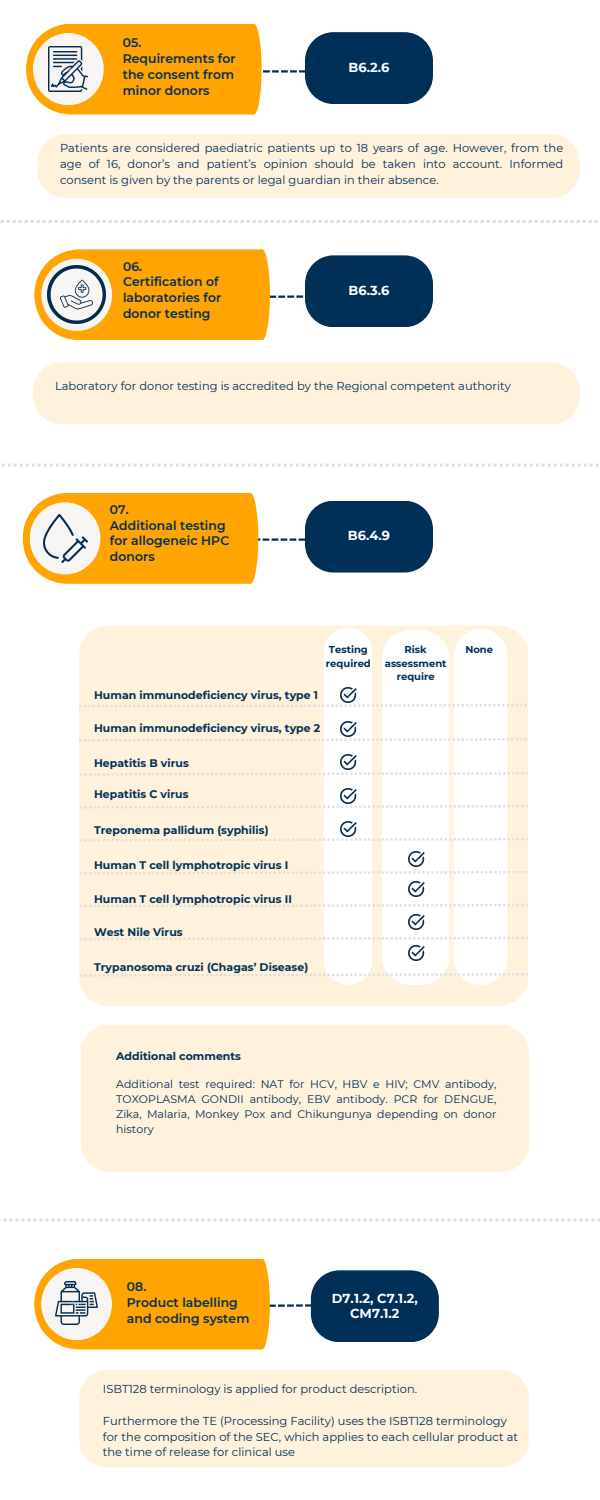
<style>
.page{position:relative;width:600px;height:1500px;background:#fff}
.page>*{position:absolute;margin:0;border:0;box-sizing:border-box;transform-origin:0 0}
.t1{font:700 13px/15px "Montserrat";color:#fff;text-align:center}
.t2{font:600 12.5px/15.8px "Montserrat";color:#003057}
.t3{font:11.5px/15.8px "Montserrat";color:#003057;text-align:justify}
.t4{font:700 11px "Montserrat";color:#003057}
.t5{font:11px/15px "Montserrat";color:#003057;text-align:justify}
.t6{font:700 10px/13.5px "Montserrat";color:#003057}
</style>
<div class="page">
<div style="left:37px;top:134px;width:543px;height:64px;background:#fff2dc"></div>
<div style="left:33px;top:362px;width:547px;height:62px;background:#fff2dc"></div>
<svg style="left:1px;top:220px;width:597px;height:3px"></svg>
<svg style="left:26px;top:24px;width:302px;height:91px"></svg>
<img style="left:49px;top:47px;width:39px;height:45px">
<svg style="left:34px;top:249px;width:385px;height:91px"></svg>
<img style="left:48px;top:266px;width:58px;height:58px">
<div style="left:79px;top:626px;width:449px;height:380px;background:#fff2dc;border-radius:28px"></div>
<svg style="left:79px;top:629px;width:449px;height:356px"></svg>
<img style="left:409px;top:915px;width:15px;height:15px">
<img style="left:409px;top:945px;width:15px;height:15px">
<img style="left:409px;top:852px;width:15px;height:15px">
<img style="left:409px;top:882px;width:15px;height:15px">
<div style="left:81px;top:1025px;width:448px;height:147px;background:#fff2dc"></div>
<svg style="left:23px;top:493px;width:305px;height:91px"></svg>
<img style="left:43px;top:514px;width:44px;height:48px">
<svg style="left:2px;top:464px;width:597px;height:3px"></svg>
<svg style="left:34px;top:1259px;width:300px;height:90px"></svg>
<img style="left:55px;top:1281px;width:43px;height:43px">
<div style="left:305px;top:32px;width:128px;height:72px;background:#003057;border-radius:29px"></div>
<div style="left:305px;top:255px;width:128px;height:72px;background:#003057;border-radius:29px"></div>
<svg style="left:0;top:1219px;width:600px;height:3px"></svg>
<div style="left:305px;top:501px;width:128px;height:72px;background:#003057;border-radius:29px"></div>
<div style="left:311px;top:1270px;width:128px;height:72px;background:#003057;border-radius:29px"></div>
<div style="left:79px;top:1370px;width:450px;height:97px;background:#fff2dc"></div>
<h1 class="t2" style="left:123px;top:35px;width:115px">05.<br>Requirements for the consent from minor donors</h1>
<h4 class="t1" style="left:348px;top:60px;width:42px">B6.2.6</h4>
<p class="t3" style="left:60px;top:140px;width:505px">Patients are considered paediatric patients up to 18 years of age. However, from the age of 16, donor’s and patient’s opinion should be taken into account. Informed consent is given by the parents or legal guardian in their absence.</p>
<p class="t2" style="left:123px;top:258px;width:100px">06.<br>Certification of laboratories for donor testing</p>
<p class="t1" style="left:348px;top:283px;width:43px">B6.3.6</p>
<h2 class="t3" style="left:55px;top:378px;width:458px">Laboratory for donor testing is accredited by the Regional competent authority</h2>
<h3 class="t2" style="left:110px;top:501px;width:121px">07.<br>Additional testing for allogeneic HPC donors</h3>
<h1 class="t1" style="left:348px;top:528px;width:44px">B6.4.9</h1>
<p class="t4" style="left:94px;top:688px;width:226px">Human immunodeficiency virus, type 1</p>
<h1 class="t6" style="left:326px;top:643px;width:46px">Testing required</h1>
<p class="t6" style="left:385px;top:643px;width:63px;text-align:center">Risk assessment require</p>
<h3 class="t6" style="left:465px;top:643px;width:29px">None</h3>
<p class="t4" style="left:94px;top:722px;width:228px">Human immunodeficiency virus, type 2</p>
<p class="t4" style="left:94px;top:756px;width:96px">Hepatitis B virus</p>
<p class="t4" style="left:94px;top:788px;width:96px">Hepatitis C virus</p>
<p class="t4" style="left:94px;top:823px;width:176px">Treponema pallidum (syphilis)</p>
<p class="t4" style="left:94px;top:859px;width:196px">Human T cell lymphotropic virus I</p>
<p class="t4" style="left:94px;top:892px;width:199px">Human T cell lymphotropic virus II</p>
<p class="t4" style="left:94px;top:926px;width:90px">West Nile Virus</p>
<p class="t4" style="left:94px;top:960px;width:216px">Trypanosoma cruzi (Chagas’ Disease)</p>
<h3 class="t4" style="left:116px;top:1049px;width:126px">Additional comments</h3>
<h3 class="t5" style="left:116px;top:1076px;width:382px">Additional test required: NAT for HCV, HBV e HIV; CMV antibody, TOXOPLASMA GONDII antibody, EBV antibody. PCR for DENGUE, Zika, Malaria, Monkey Pox and Chikungunya depending on donor history</h3>
<p class="t2" style="left:127px;top:1279px;width:124px">08.<br>Product labelling and coding system</p>
<h2 class="t1" style="left:332px;top:1290px;width:88px">D7.1.2, C7.1.2,<br>CM7.1.2</h2>
<h4 class="t3" style="left:103px;top:1381px;width:316px">ISBT128 terminology is applied for product description.</h4>
<h4 class="t3" style="left:103px;top:1413px;width:417px;text-align:left">Furthermore the TE (Processing Facility) uses the ISBT128 terminology for the composition of the SEC, which applies to each cellular product at the time of release for clinical use</h4>
</div>
